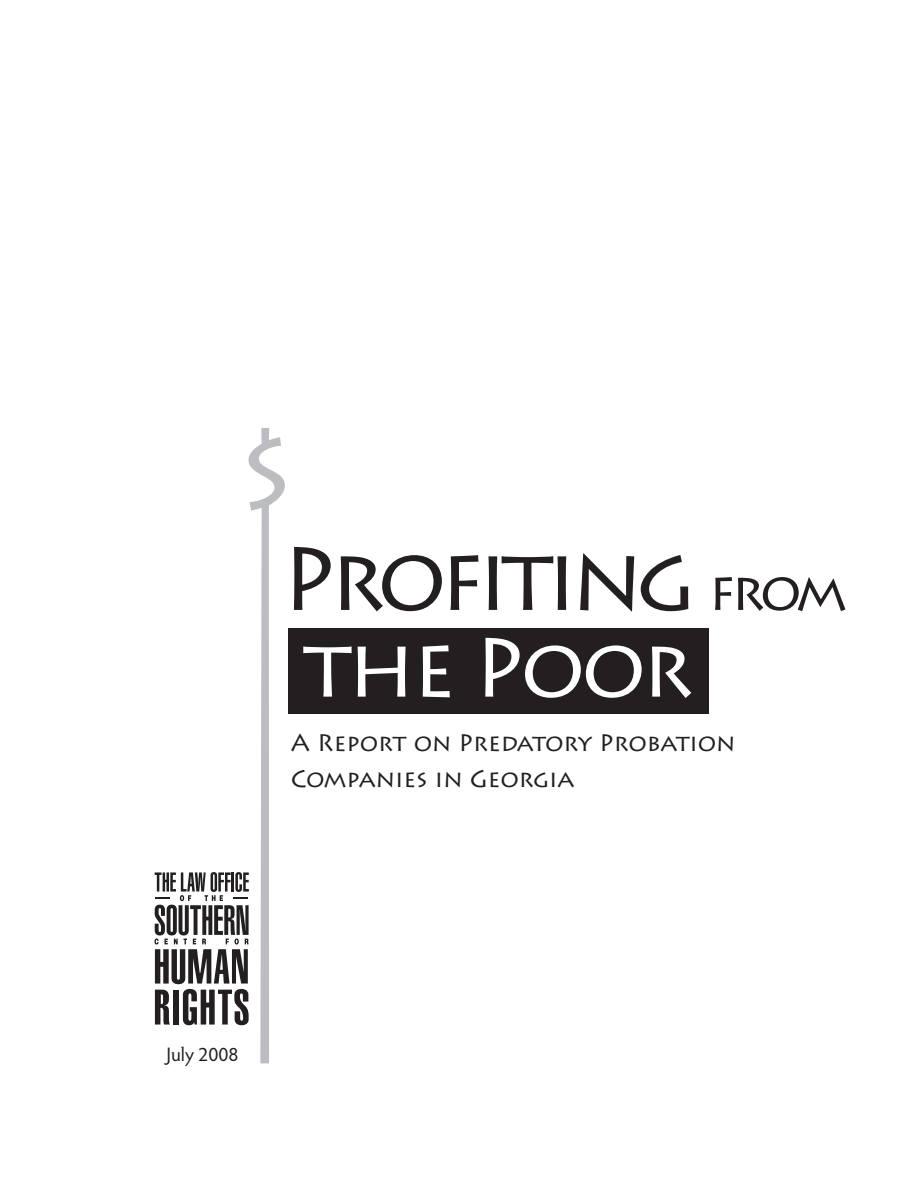
<style>
.page{position:relative;width:918px;height:1188px;background:#fff}
.page>*{position:absolute;margin:0;border:0;box-sizing:border-box;transform-origin:0 0}
.t1{font:90px "Lithos Pro";letter-spacing:-.075em;color:#231f20}
.t2{font:84px "Lithos Pro";letter-spacing:-.05em;color:#fff}
.t3{font:24px/36px "Lithos Pro";color:#231f20}
.t4{font:19.5px "Hypatia Sans Pro";color:#231f20}
.s1{font-size:54px}
</style>
<div class="page">
<div style="left:288px;top:629px;width:421px;height:85px;background:#231f20"></div>
<svg style="left:155px;top:428px;width:130px;height:635px"></svg>
<p class="t1" style="left:281px;top:527px;width:568px">Profiting <span class="s1">from</span></p>
<p class="t2" style="left:304px;top:619px;width:391px">the Poor</p>
<p class="t3" style="left:291px;top:725px;width:446px">A Report on Predatory Probation<br>Companies in Georgia</p>
<p class="t4" style="left:166px;top:1041px;width:74px">July 2008</p>
</div>
